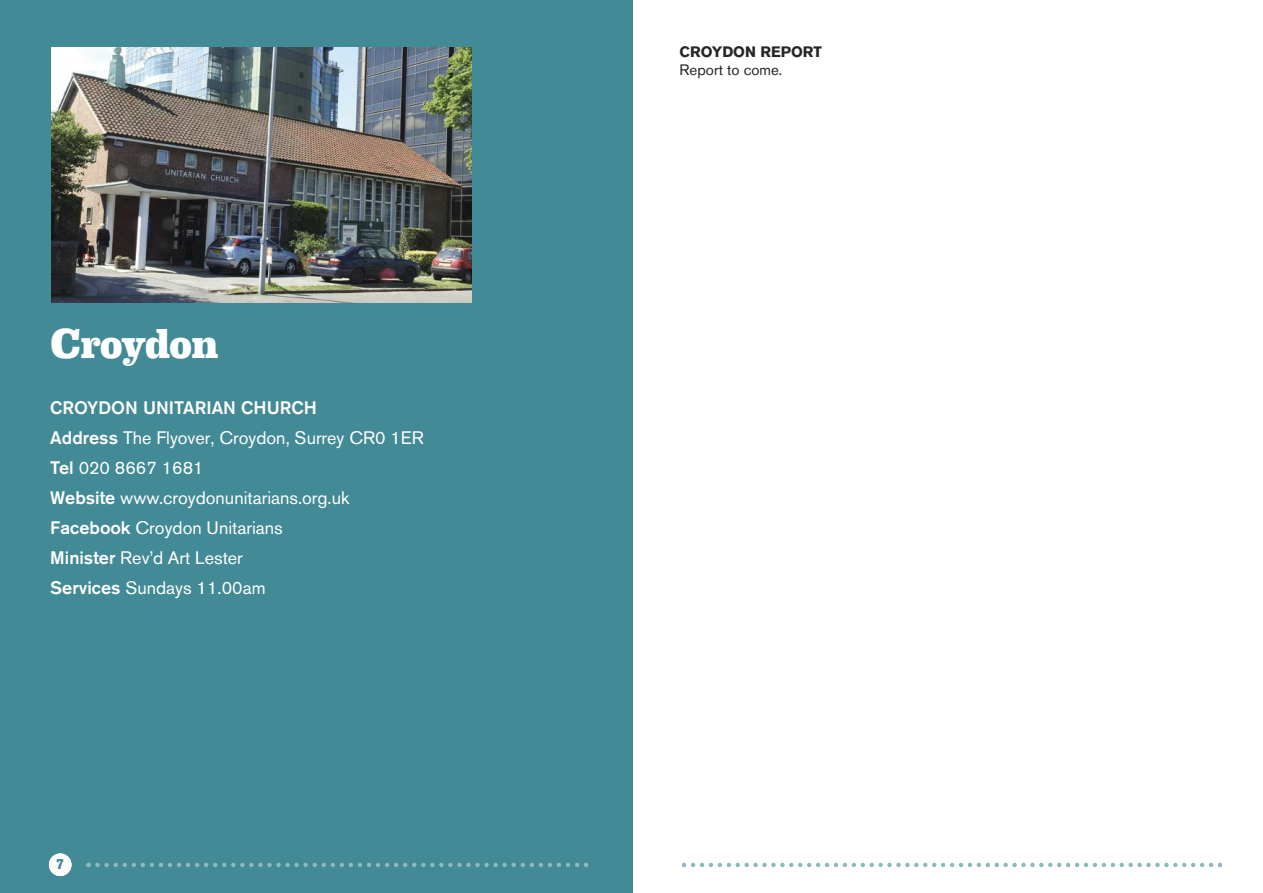
<style>
.page{position:relative;width:1263px;height:893px;background:#fff}
.page>*{position:absolute;margin:0;border:0;box-sizing:border-box;transform-origin:0 0}
.t1{font:800 42px "Eames Century Modern";letter-spacing:-.02em;color:#fff}
.t2{font:18px/30px "Akzidenz Grotesk BQ";color:#fff}
.t3{font:700 15px "Akzidenz Grotesk BQ";color:#272627}
.t4{font:15px "Akzidenz Grotesk BQ";color:#272627}
.t5{font:800 13.95px "Akzidenz Grotesk BQ";color:#428a95}
.s1{font-weight:500}
</style>
<div class="page">
<div style="left:0;top:0;width:633px;height:893px;background:#428a95"></div>
<svg style="left:682px;top:863px;width:540px;height:4px"></svg>
<svg style="left:86px;top:863px;width:502px;height:4px"></svg>
<img style="left:51px;top:48px;width:421px;height:255px">
<div style="left:49px;top:853px;width:23px;height:23px;background:#fff;border-radius:50%"></div>
<h1 class="t1" style="left:50px;top:329px;width:170px">Croydon</h1>
<p class="t2" style="left:50px;top:395px;width:375px"><span class="s1">CROYDON UNITARIAN CHURCH<br>Address</span> The Flyover, Croydon, Surrey CR0 1ER<br><span class="s1">Tel</span> 020 8667 1681<br><span class="s1">Website</span> www.croydonunitarians.org.uk<br><span class="s1">Facebook</span> Croydon Unitarians<br><span class="s1">Minister</span> Rev’d Art Lester<br><span class="s1">Services</span> Sundays 11.00am</p>
<p class="t5" style="left:57px;top:859px;width:9px">7</p>
<p class="t3" style="left:680px;top:47px;width:144px">CROYDON REPORT</p>
<p class="t4" style="left:680px;top:65px;width:104px">Report to come.</p>
</div>
